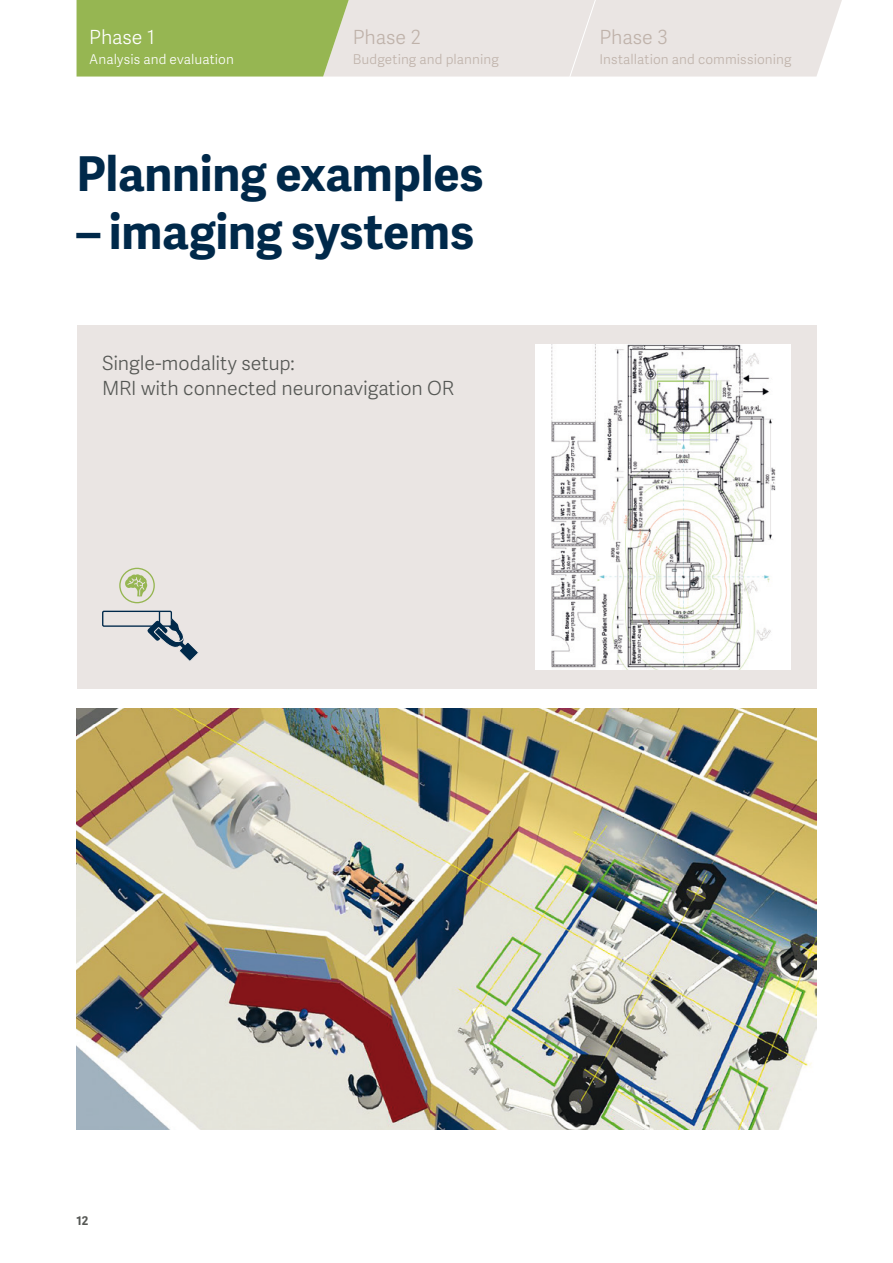
<style>
.page{position:relative;width:893px;height:1263px;background:#fff}
.page>*{position:absolute;margin:0;border:0;box-sizing:border-box;transform-origin:0 0}
.t1{font:700 48px "Adelle Sans";letter-spacing:-.005em;color:#00294a}
.t2{font:300 19.5px/25.5px "Adelle Sans";letter-spacing:-.005em;color:#555754}
.t3{font:300 19.5px "Adelle Sans";letter-spacing:-.005em;color:#bfb2aa}
.t4{font:300 19.5px "Adelle Sans";letter-spacing:-.005em;color:#fff}
.t5{font:300 13.5px "Adelle Sans";letter-spacing:.01em;color:#bfb2aa}
.t6{font:300 13.5px "Adelle Sans";letter-spacing:.01em;color:#fff}
.t7{font:700 12px "Adelle Sans";color:#555754}
</style>
<div class="page">
<div style="left:77px;top:325px;width:739px;height:364px;background:#eae5e3"></div>
<img style="left:77px;top:708px;width:739px;height:421px">
<svg style="left:77px;top:0;width:765px;height:77px;background:#ced5b2"></svg>
<div style="left:102px;top:611px;width:70px;height:16px;border:1px solid #00294a"></div>
<svg style="left:144px;top:611px;width:55px;height:50px"></svg>
<div style="left:119px;top:568px;width:36px;height:35px;border:1px solid #96b652;border-radius:50%"></div>
<svg style="left:125px;top:574px;width:22px;height:22px"></svg>
<div style="left:536px;top:344px;width:255px;height:326px;background:#fff"></div>
<img style="left:552px;top:345px;width:223px;height:324px">
<p class="t4" style="left:89px;top:24px;width:67px">Phase 1</p>
<p class="t6" style="left:89px;top:49px;width:146px">Analysis and evaluation</p>
<p class="t3" style="left:353px;top:24px;width:69px">Phase 2</p>
<p class="t5" style="left:353px;top:49px;width:147px">Budgeting and planning</p>
<h1 class="t1" style="left:77px;top:139px;width:409px">Planning examples</h1>
<h1 class="t1" style="left:77px;top:196px;width:399px">– imaging systems</h1>
<p class="t2" style="left:102px;top:350px;width:354px">Single-modality setup:<br>MRI with connected neuronavigation OR</p>
<p class="t3" style="left:600px;top:24px;width:70px">Phase 3</p>
<p class="t5" style="left:600px;top:49px;width:193px">Installation and commissioning</p>
<p class="t7" style="left:77px;top:1211px;width:13px">12</p>
</div>
